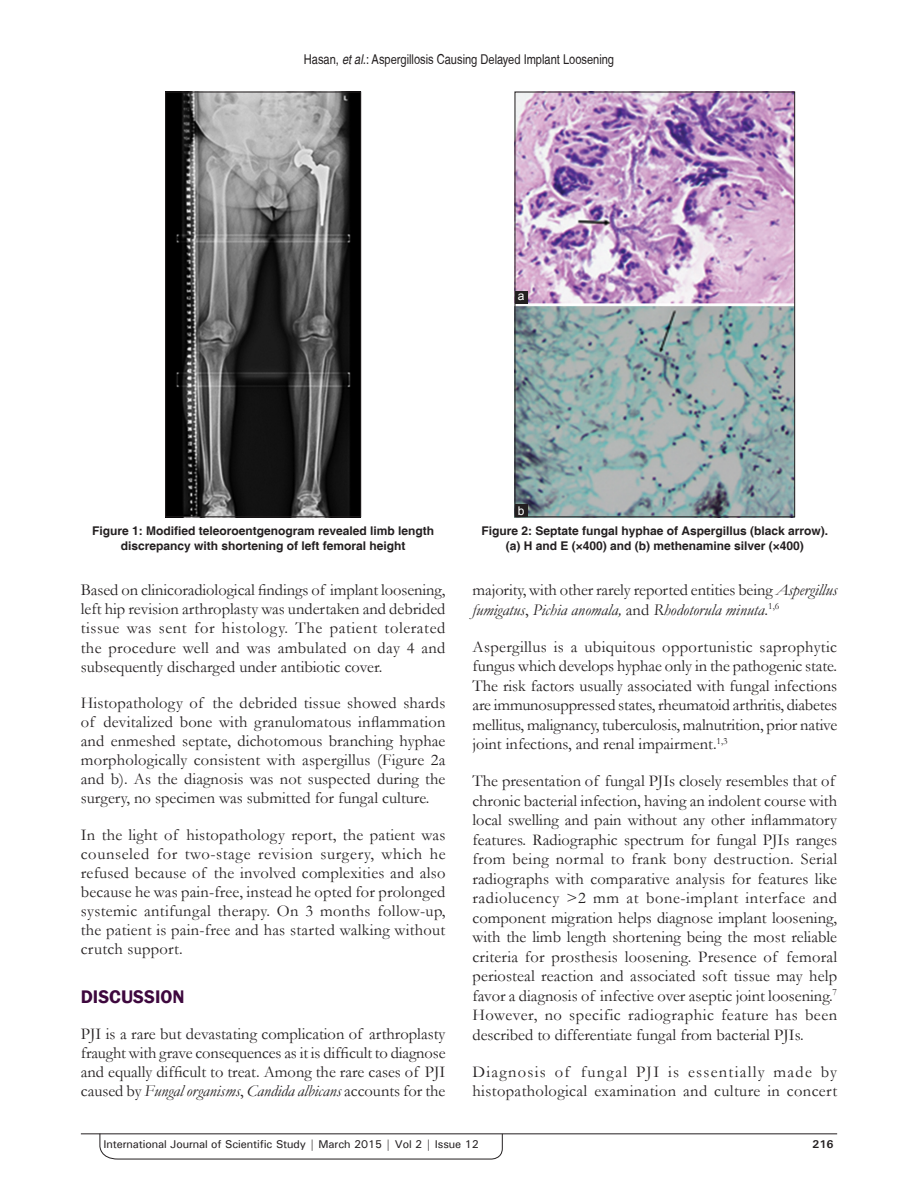
<style>
.page{position:relative;width:918px;height:1188px;background:#fff}
.page>*{position:absolute;margin:0;border:0;box-sizing:border-box;transform-origin:0 0}
.t1{font:600 18.75px "Franklin Gothic";color:#3e083e}
.TX{font:16.5px/19px "Garamond";color:#231f20;text-align:justify}
.TX-2{font:italic 16.5px/19.5px "Garamond";color:#231f20}
.TX-3{font:16.5px/19.5px "Garamond";letter-spacing:.025em;color:#231f20}
.t2{font:condensed 13.5px "Helvetica";color:#231f20}
.FGC{font:700 12px/15px "Helvetica";color:#231f20;text-align:center}
.LABEL{font:12px "Arial";color:#fff}
.t3{font:500 11.25px "Univers";letter-spacing:-.01em;color:#231f20}
.t4{font:700 11.25px "Univers";color:#231f20}
.s1{font-style:italic}
.s2{font-style:normal}
</style>
<div class="page">
<hr style="left:81px;top:1134px;width:756px;height:1px;background:#231f20">
<svg style="left:100px;top:1133px;width:403px;height:26px"></svg>
<img style="left:167px;top:94px;width:192px;height:421px">
<div style="left:165px;top:92px;width:196px;height:425px;border:1px solid #231f20"></div>
<img style="left:517px;top:94px;width:276px;height:421px">
<div style="left:515px;top:92px;width:280px;height:425px;border:1px solid #231f20"></div>
<div style="left:515px;top:504px;width:13px;height:13px;background:#231f20"></div>
<div style="left:515px;top:291px;width:13px;height:13px;background:#231f20"></div>
<p class="t2" style="left:304px;top:52px;width:312px">Hasan, <span class="s1">et al.</span>: Aspergillosis Causing Delayed Implant Loosening</p>
<p class="LABEL" style="left:518px;top:288px;width:8px">a</p>
<p class="LABEL" style="left:518px;top:503px;width:8px">b</p>
<p class="FGC" style="left:92px;top:524px;width:344px">Figure 1: Modified teleoroentgenogram revealed limb length discrepancy with shortening of left femoral height</p>
<p class="FGC" style="left:481px;top:524px;width:348px">Figure 2: Septate fungal hyphae of Aspergillus (black arrow). (a) H and E (×400) and (b) methenamine silver (×400)</p>
<p class="TX" style="left:81px;top:580px;width:366px">Based on clinicoradiological findings of implant loosening, left hip revision arthroplasty was undertaken and debrided tissue was sent for histology. The patient tolerated the procedure well and was ambulated on day 4 and subsequently discharged under antibiotic cover.</p>
<p class="TX" style="left:81px;top:693px;width:366px">Histopathology of the debrided tissue showed shards of devitalized bone with granulomatous inflammation and enmeshed septate, dichotomous branching hyphae morphologically consistent with aspergillus (Figure 2a and b). As the diagnosis was not suspected during the surgery, no specimen was submitted for fungal culture.</p>
<p class="TX" style="left:81px;top:824px;width:366px">In the light of histopathology report, the patient was counseled for two-stage revision surgery, which he refused because of the involved complexities and also because he was pain-free, instead he opted for prolonged systemic antifungal therapy. On 3 months follow-up, the patient is pain-free and has started walking without crutch support.</p>
<h1 class="t1" style="left:81px;top:985px;width:105px">DISCUSSION</h1>
<p class="TX" style="left:81px;top:1024px;width:366px">PJI is a rare but devastating complication of arthroplasty fraught with grave consequences as it is difficult to diagnose and equally difficult to treat. Among the rare cases of PJI caused by <span class="s1">Fungal organisms</span>, <span class="s1">Candida albicans</span> accounts for the</p>
<p class="TX-2" style="left:472px;top:580px;width:366px"><span class="s2">majority, with other rarely reported entities being</span> Aspergillus fumigatus<span class="s2">,</span> Pichia anomala, <span class="s2">and</span> Rhodotorula minuta<span class="s2">.</span><sup>1,6</sup></p>
<p class="TX" style="left:472px;top:636px;width:366px;line-height:19.5px">Aspergillus is a ubiquitous opportunistic saprophytic fungus which develops hyphae only in the pathogenic state.<br>The risk factors usually associated with fungal infections are immunosuppressed states, rheumatoid arthritis, diabetes mellitus, malignancy, tuberculosis, malnutrition, prior native joint infections, and renal impairment.<sup>1,3</sup></p>
<p class="TX" style="left:472px;top:771px;width:366px;line-height:19.5px;text-align:left">The presentation of fungal PJIs closely resembles that of chronic bacterial infection, having an indolent course with local swelling and pain without any other inflammatory features. Radiographic spectrum for fungal PJIs ranges from being normal to frank bony destruction. Serial radiographs with comparative analysis for features like radiolucency &gt;2 mm at bone-implant interface and component migration helps diagnose implant loosening, with the limb length shortening being the most reliable criteria for prosthesis loosening. Presence of femoral periosteal reaction and associated soft tissue may help favor a diagnosis of infective over aseptic joint loosening.<sup>7<br></sup>However, no specific radiographic feature has been described to differentiate fungal from bacterial PJIs.</p>
<p class="TX-3" style="left:473px;top:1061px;width:366px">Diagnosis of fungal PJI is essentially made by histopathological examination and culture in concert</p>
<p class="t3" style="left:104px;top:1137px;width:377px">International Journal of Scientific Study | March 2015 | Vol 2 | Issue 12</p>
<p class="t4" style="left:812px;top:1137px;width:23px">216</p>
</div>
